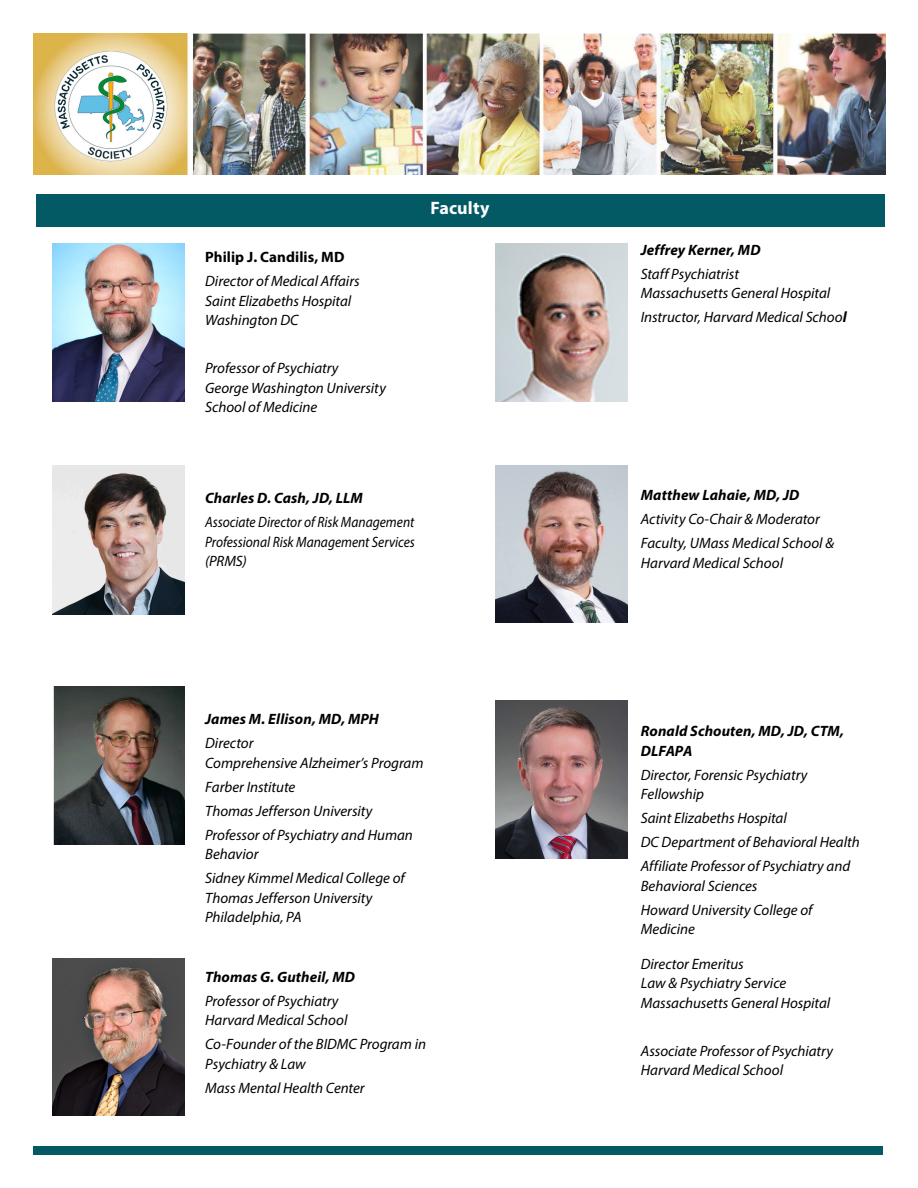
<style>
.page{position:relative;width:918px;height:1188px;background:#fff}
.page>*{position:absolute;margin:0;border:0;box-sizing:border-box;transform-origin:0 0}
.t1{font:700 18px "Myriad Pro";letter-spacing:.01em;color:#fff}
.body_text{font:italic 15px/19.5px "Myriad Pro";color:#000}
.body_text-2{font:italic 700 15px/19.5px "Myriad Pro";letter-spacing:.005em;color:#000}
.body_text-3{font:italic 15px/19.5px "Myriad Pro";color:#000;text-align:justify;scale:.9 1}
.body_text-4{font:700 15px "Myriad Pro";letter-spacing:.005em;color:#000}
.s1{font-weight:700}
</style>
<div class="page">
<div style="left:33px;top:1146px;width:850px;height:8px;background:#035a64"></div>
<img style="left:34px;top:34px;width:852px;height:140px">
<div style="left:36px;top:194px;width:848px;height:32px;background:#035a64"></div>
<img style="left:52px;top:244px;width:133px;height:157px">
<img style="left:52px;top:465px;width:133px;height:150px">
<img style="left:53px;top:686px;width:132px;height:158px">
<img style="left:52px;top:958px;width:133px;height:158px">
<img style="left:495px;top:244px;width:133px;height:157px">
<img style="left:495px;top:465px;width:133px;height:158px">
<img style="left:495px;top:701px;width:133px;height:157px">
<p class="body_text-4" style="left:205px;top:247px;width:141px">Philip J. Candilis, MD</p>
<p class="body_text" style="left:205px;top:271px;width:156px">Director of Medical Affairs<br>Saint Elizabeths Hospital<br>Washington DC</p>
<p class="body_text" style="left:205px;top:358px;width:182px">Professor of Psychiatry<br>George Washington University<br>School of Medicine</p>
<h2 class="t1" style="left:430px;top:196px;width:61px">Faculty</h2>
<p class="body_text-2" style="left:205px;top:488px;width:159px">Charles D. Cash, JD, LLM</p>
<p class="body_text-3" style="left:205px;top:512px;width:234px">Associate Director of Risk Management Professional Risk Management Services (PRMS)</p>
<p class="body_text-2" style="left:205px;top:709px;width:175px">James M. Ellison, MD, MPH</p>
<p class="body_text" style="left:205px;top:733px;width:220px">Director<br>Comprehensive Alzheimer’s Program</p>
<p class="body_text" style="left:205px;top:777px;width:92px">Farber Institute</p>
<p class="body_text" style="left:205px;top:801px;width:169px">Thomas Jefferson University</p>
<p class="body_text" style="left:205px;top:825px;width:209px">Professor of Psychiatry and Human<br>Behavior</p>
<p class="body_text" style="left:205px;top:868px;width:201px">Sidney Kimmel Medical College of<br>Thomas Jefferson University<br>Philadelphia, PA</p>
<p class="body_text-2" style="left:205px;top:966px;width:151px">Thomas G. Gutheil, MD</p>
<p class="body_text" style="left:205px;top:991px;width:144px">Professor of Psychiatry<br>Harvard Medical School</p>
<p class="body_text" style="left:205px;top:1034px;width:222px">Co-Founder of the BIDMC Program in<br>Psychiatry &amp; Law</p>
<p class="body_text" style="left:205px;top:1078px;width:161px">Mass Mental Health Center</p>
<p class="body_text-2" style="left:641px;top:240px;width:121px">Jeffrey Kerner, MD</p>
<p class="body_text" style="left:641px;top:264px;width:191px">Staff Psychiatrist<br>Massachusetts General Hospital</p>
<p class="body_text" style="left:641px;top:307px;width:207px">Instructor, Harvard Medical Schoo<span class="s1">l</span></p>
<p class="body_text-2" style="left:641px;top:485px;width:160px">Matthew Lahaie, MD, JD</p>
<p class="body_text" style="left:641px;top:509px;width:181px">Activity Co-Chair &amp; Moderator</p>
<p class="body_text" style="left:641px;top:533px;width:195px">Faculty, UMass Medical School &amp;<br>Harvard Medical School</p>
<p class="body_text-2" style="left:641px;top:721px;width:205px">Ronald Schouten, MD, JD, CTM,<br>DLFAPA</p>
<p class="body_text" style="left:641px;top:765px;width:168px">Director, Forensic Psychiatry<br>Fellowship</p>
<p class="body_text" style="left:641px;top:808px;width:148px">Saint Elizabeths Hospital</p>
<p class="body_text" style="left:641px;top:832px;width:220px">DC Department of Behavioral Health</p>
<p class="body_text" style="left:641px;top:856px;width:211px">Affiliate Professor of Psychiatry and<br>Behavioral Sciences</p>
<p class="body_text" style="left:641px;top:900px;width:173px">Howard University College of<br>Medicine</p>
<p class="body_text" style="left:641px;top:954px;width:191px">Director Emeritus<br>Law &amp; Psychiatry Service<br>Massachusetts General Hospital</p>
<p class="body_text" style="left:641px;top:1041px;width:194px">Associate Professor of Psychiatry<br>Harvard Medical School</p>
</div>
